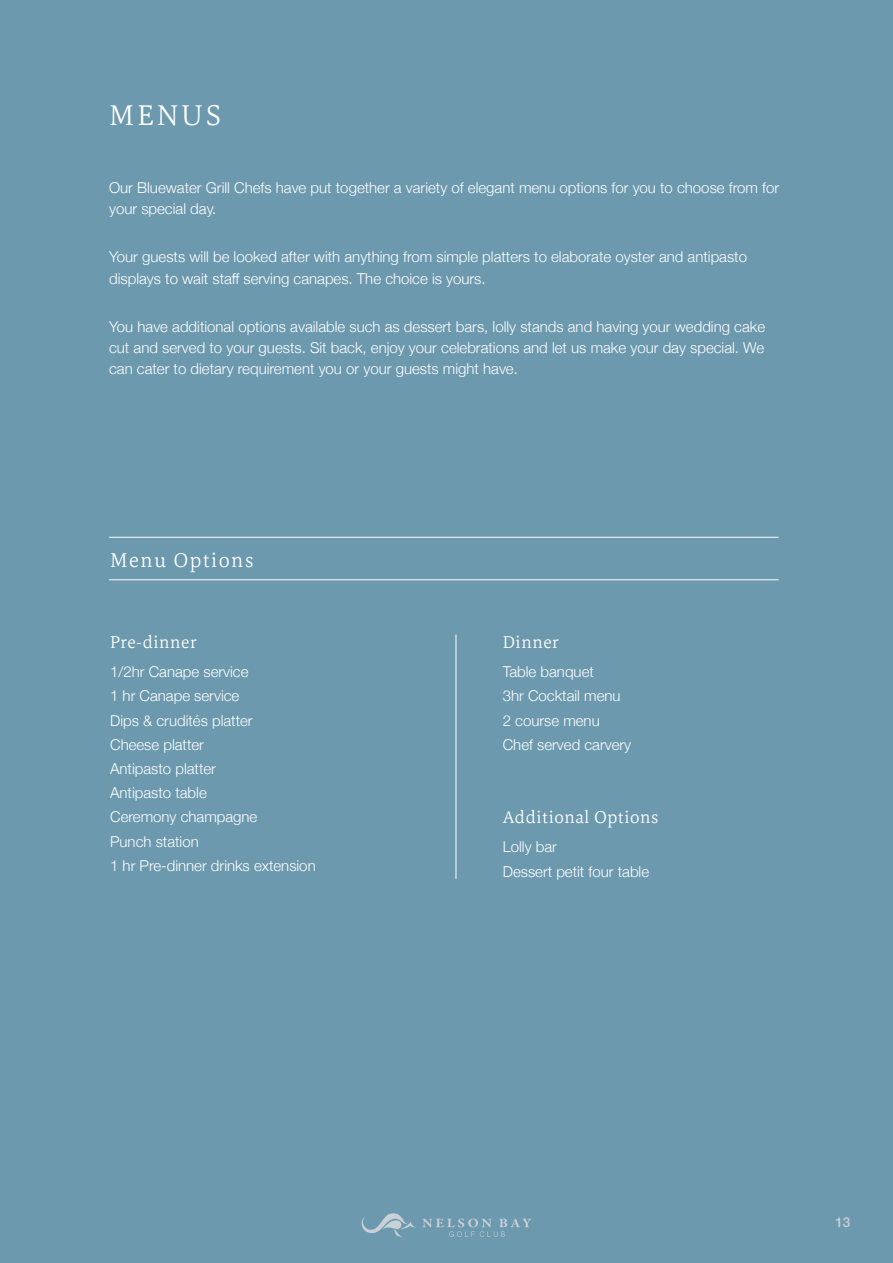
<style>
.page{position:relative;width:893px;height:1263px;background:#fff}
.page>*{position:absolute;margin:0;border:0;box-sizing:border-box;transform-origin:0 0}
.t1{font:300 30px "Carrara";letter-spacing:.095em;color:#fff}
.t2{font:300 21px "Carrara";letter-spacing:.07em;color:#fff}
.t3{font:300 18px "Carrara";letter-spacing:.03em;color:#fff}
.t4{font:300 15px/24.2px "Helvetica Neue";color:#fff}
.t5{font:500 13.5px "Helvetica Neue";color:#c9d1d7}
</style>
<div class="page">
<div style="left:1px;top:0;width:892px;height:1263px;background:#6c99ae"></div>
<hr style="left:109px;top:537px;width:669px;height:1px;background:#fff">
<hr style="left:109px;top:579px;width:669px;height:1px;background:#fff">
<hr style="left:456px;top:634px;width:1px;height:245px;background:#fff">
<svg style="left:422px;top:1218px;width:109px;height:19px"></svg>
<svg style="left:361px;top:1213px;width:55px;height:24px"></svg>
<h1 class="t1" style="left:109px;top:96px;width:114px">MENUS</h1>
<p class="t4" style="left:109px;top:176px;width:671px;line-height:21px">Our Bluewater Grill Chefs have put together a variety of elegant menu options for you to choose from for your special day.</p>
<p class="t4" style="left:109px;top:246px;width:639px;line-height:21px">Your guests will be looked after with anything from simple platters to elaborate oyster and antipasto displays to wait staff serving canapes. The choice is yours.</p>
<p class="t4" style="left:109px;top:315px;width:657px;line-height:21px;text-align:justify">You have additional options available such as dessert bars, lolly stands and having your wedding cake cut and served to your guests. Sit back, enjoy your celebrations and let us make your day special. We can cater to dietary requirement you or your guests might have.</p>
<h2 class="t2" style="left:110px;top:546px;width:145px">Menu Options</h2>
<p class="t3" style="left:110px;top:630px;width:88px">Pre-dinner</p>
<p class="t4" style="left:110px;top:659px;width:207px">1/2hr Canape service<br>1 hr Canape service<br>Dips &amp; crudités platter<br>Cheese platter<br>Antipasto platter<br>Antipasto table<br>Ceremony champagne<br>Punch station<br>1 hr Pre-dinner drinks extension</p>
<p class="t3" style="left:503px;top:630px;width:58px">Dinner</p>
<p class="t4" style="left:503px;top:659px;width:130px">Table banquet<br>3hr Cocktail menu<br>2 course menu<br>Chef served carvery</p>
<p class="t3" style="left:503px;top:805px;width:157px">Additional Options</p>
<p class="t4" style="left:503px;top:834px;width:148px">Lolly bar<br>Dessert petit four table</p>
<p class="t5" style="left:835px;top:1211px;width:17px">13</p>
</div>
